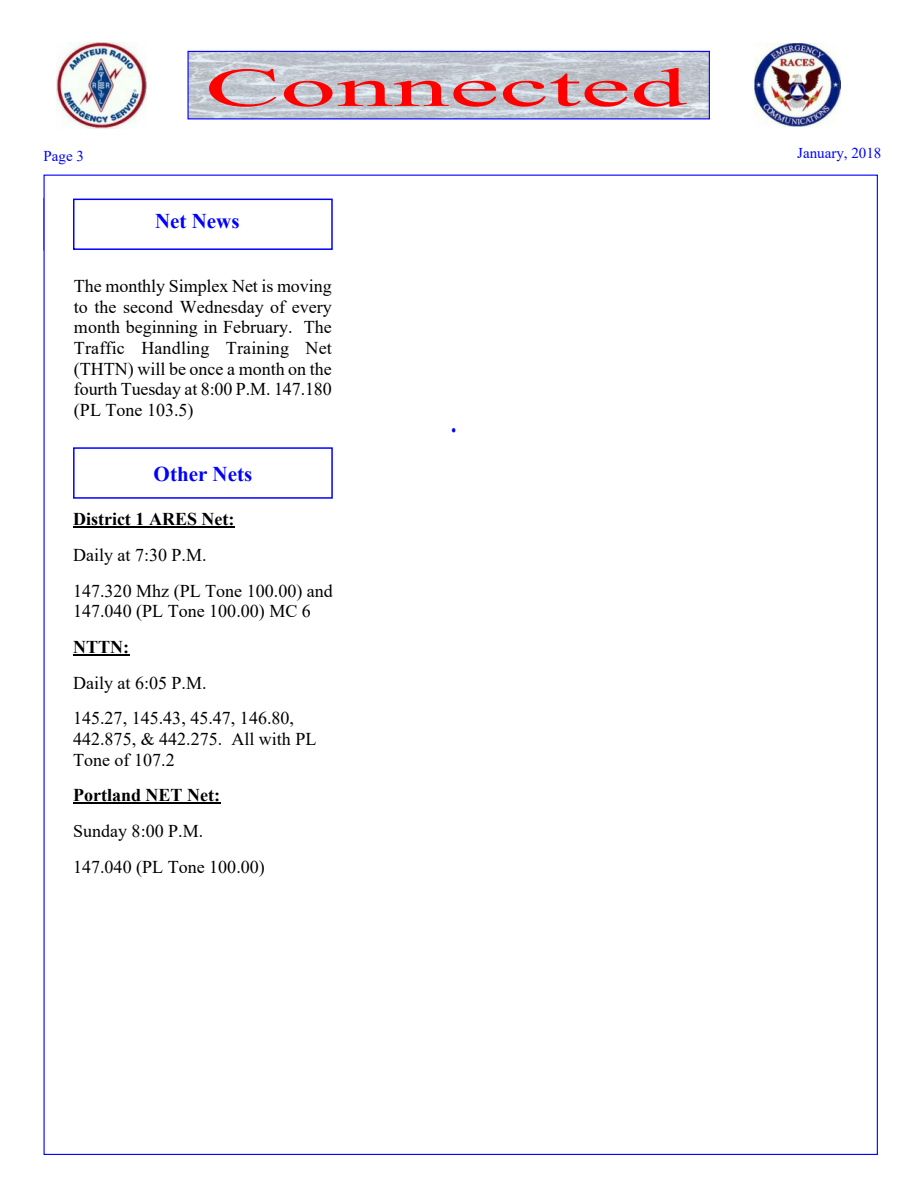
<style>
.page{position:relative;width:918px;height:1188px;background:#fff}
.page>*{position:absolute;margin:0;border:0;box-sizing:border-box;transform-origin:0 0}
.t1{font:54.45px "Times New Roman";color:#f00;scale:2.07 1}
.t2{font:700 27.9px "Times New Roman";color:#00f;scale:.75 1}
.t3{font:700 21px "Times New Roman";color:#00f}
.t4{font:18px/20.7px "Times New Roman";color:#000}
.t5{font:700 18px "Times New Roman";color:#000}
.t6{font:15px "Times New Roman";color:#00f}
</style>
<div class="page">
<img style="left:189px;top:53px;width:519px;height:64px">
<div style="left:187px;top:51px;width:523px;height:68px;border:1px solid #00f"></div>
<img style="left:57px;top:42px;width:90px;height:86px">
<img style="left:754px;top:44px;width:86px;height:83px">
<div style="left:44px;top:175px;width:834px;height:980px;background:#fff;border:1px solid #00f"></div>
<div style="left:73px;top:447px;width:260px;height:52px;background:#fff;border:2px solid #00f"></div>
<hr style="left:73px;top:526px;width:162px;height:2px;background:#000">
<hr style="left:73px;top:654px;width:56px;height:2px;background:#000">
<hr style="left:73px;top:803px;width:147px;height:1px;background:#000">
<div style="left:73px;top:199px;width:260px;height:51px;background:#fff;border:2px solid #00f"></div>
<h1 class="t1" style="left:205px;top:68px;width:234px">Connected</h1>
<p class="t6" style="left:44px;top:151px;width:42px">Page 3</p>
<p class="t6" style="left:797px;top:147px;width:86px">January, 2018</p>
<p class="t3" style="left:155px;top:214px;width:86px">Net News</p>
<p class="t4" style="left:74px;top:277px;width:259px;text-align:justify">The monthly Simplex Net is moving to the second Wednesday of every month beginning in February. The Traffic Handling Training Net (THTN) will be once a month on the fourth Tuesday at 8:00 P.M. 147.180 (PL Tone 103.5)</p>
<p class="t3" style="left:154px;top:467px;width:100px">Other Nets</p>
<p class="t5" style="left:73px;top:513px;width:163px">District 1 ARES Net:</p>
<p class="t4" style="left:73px;top:539px;width:261px;line-height:35.7px">Daily at 7:30 P.M.<br>147.320 Mhz (PL Tone 100.00) and</p>
<p class="t4" style="left:73px;top:603px;width:239px">147.040 (PL Tone 100.00) MC 6</p>
<p class="t5" style="left:73px;top:641px;width:58px">NTTN:</p>
<p class="t4" style="left:73px;top:667px;width:223px;line-height:35.7px">Daily at 6:05 P.M.<br>145.27, 145.43, 45.47, 146.80,</p>
<p class="t4" style="left:73px;top:730px;width:245px">442.875, &amp; 442.275. All with PL<br>Tone of 107.2</p>
<p class="t5" style="left:73px;top:789px;width:149px">Portland NET Net:</p>
<p class="t4" style="left:73px;top:815px;width:193px;line-height:35.7px">Sunday 8:00 P.M.<br>147.040 (PL Tone 100.00)</p>
<h2 class="t2" style="left:451px;top:413px;width:8px">.</h2>
</div>
